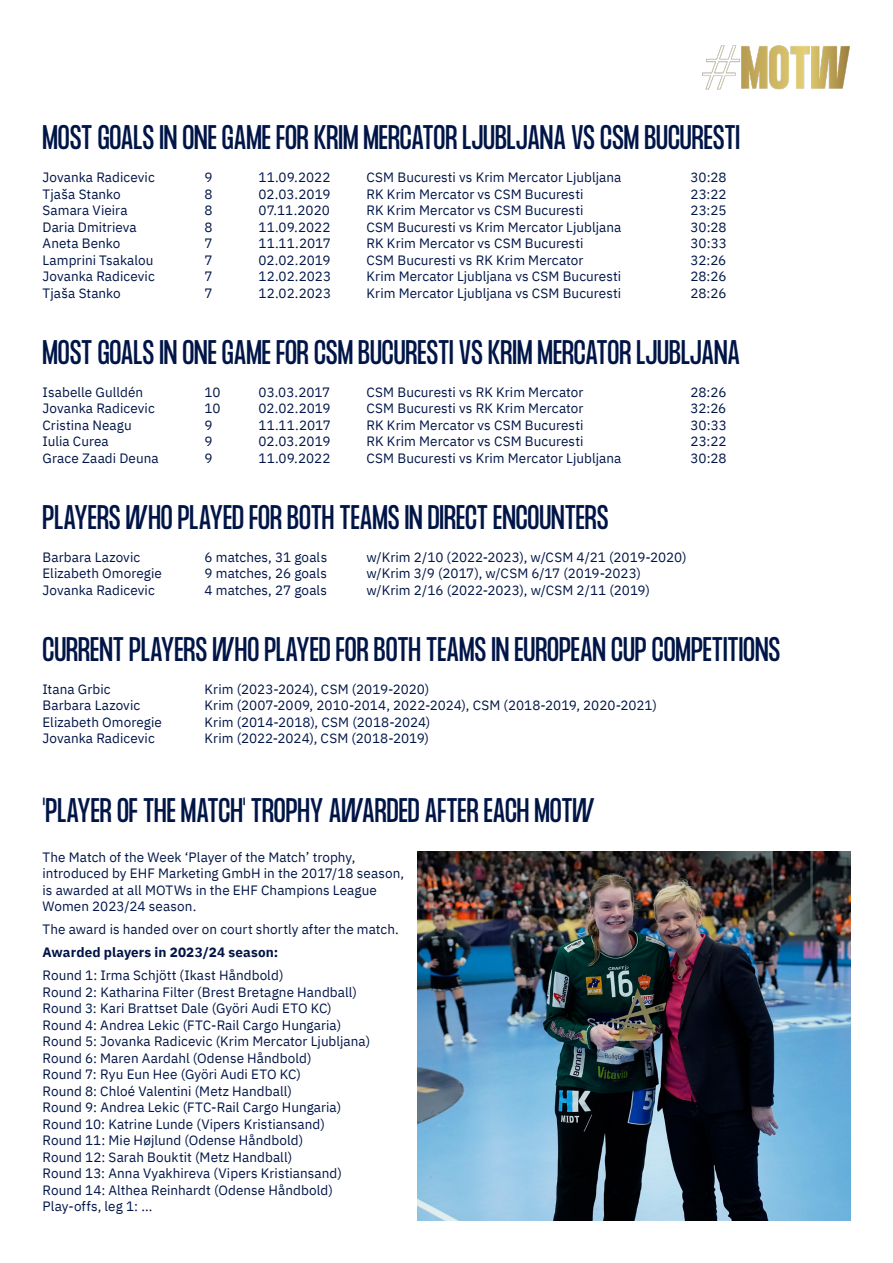
<style>
.page{position:relative;width:893px;height:1263px;background:#fff}
.page>*{position:absolute;margin:0;border:0;box-sizing:border-box;transform-origin:0 0}
.Body{font:30px "Formula Condensed";color:#001547}
.Body_Body{font:30px "Formula Condensed";letter-spacing:-.005em;color:#001547}
.Body-2{font:13.5px "IBM Plex Sans";letter-spacing:.005em;color:#001547}
.Body_Body-2{font:13.5px/16.5px "IBM Plex Sans";letter-spacing:.005em;color:#001547}
.Body_Body-3{font:700 13.5px "IBM Plex Sans";letter-spacing:.01em;color:#001547}
</style>
<div class="page">
<img style="left:702px;top:45px;width:148px;height:45px">
<img style="left:418px;top:851px;width:432px;height:369px">
<p class="Body" style="left:43px;top:119px;width:699px">MOST GOALS IN ONE GAME FOR KRIM MERCATOR LJUBLJANA VS CSM BUCURESTI</p>
<p class="Body-2" style="left:43px;top:167px;width:114px">Jovanka Radicevic</p>
<p class="Body-2" style="left:205px;top:167px;width:10px">9</p>
<p class="Body-2" style="left:259px;top:167px;width:73px">11.09.2022</p>
<p class="Body-2" style="left:367px;top:167px;width:256px">CSM Bucuresti vs Krim Mercator Ljubljana</p>
<p class="Body-2" style="left:691px;top:167px;width:38px">30:28</p>
<p class="Body-2" style="left:43px;top:183px;width:80px">Tjaša Stanko</p>
<p class="Body-2" style="left:205px;top:183px;width:10px">8</p>
<p class="Body-2" style="left:259px;top:183px;width:73px">02.03.2019</p>
<p class="Body-2" style="left:367px;top:183px;width:218px">RK Krim Mercator vs CSM Bucuresti</p>
<p class="Body-2" style="left:691px;top:183px;width:38px">23:22</p>
<p class="Body-2" style="left:43px;top:200px;width:87px">Samara Vieira</p>
<p class="Body-2" style="left:205px;top:200px;width:10px">8</p>
<p class="Body-2" style="left:259px;top:200px;width:73px">07.11.2020</p>
<p class="Body-2" style="left:367px;top:200px;width:218px">RK Krim Mercator vs CSM Bucuresti</p>
<p class="Body-2" style="left:691px;top:200px;width:38px">23:25</p>
<p class="Body-2" style="left:43px;top:216px;width:96px">Daria Dmitrieva</p>
<p class="Body-2" style="left:205px;top:216px;width:10px">8</p>
<p class="Body-2" style="left:259px;top:216px;width:73px">11.09.2022</p>
<p class="Body-2" style="left:367px;top:216px;width:256px">CSM Bucuresti vs Krim Mercator Ljubljana</p>
<p class="Body-2" style="left:691px;top:216px;width:38px">30:28</p>
<p class="Body-2" style="left:43px;top:233px;width:79px">Aneta Benko</p>
<p class="Body-2" style="left:205px;top:233px;width:10px">7</p>
<p class="Body-2" style="left:259px;top:233px;width:74px">11.11.2017</p>
<p class="Body-2" style="left:367px;top:233px;width:218px">RK Krim Mercator vs CSM Bucuresti</p>
<p class="Body-2" style="left:691px;top:233px;width:38px">30:33</p>
<p class="Body-2" style="left:43px;top:249px;width:113px">Lamprini Tsakalou</p>
<p class="Body-2" style="left:205px;top:249px;width:10px">7</p>
<p class="Body-2" style="left:259px;top:249px;width:74px">02.02.2019</p>
<p class="Body-2" style="left:367px;top:249px;width:218px">CSM Bucuresti vs RK Krim Mercator</p>
<p class="Body-2" style="left:691px;top:249px;width:37px">32:26</p>
<p class="Body-2" style="left:43px;top:266px;width:114px">Jovanka Radicevic</p>
<p class="Body-2" style="left:205px;top:266px;width:10px">7</p>
<p class="Body-2" style="left:259px;top:266px;width:74px">12.02.2023</p>
<p class="Body-2" style="left:367px;top:266px;width:256px">Krim Mercator Ljubljana vs CSM Bucuresti</p>
<p class="Body-2" style="left:691px;top:266px;width:37px">28:26</p>
<p class="Body-2" style="left:43px;top:282px;width:80px">Tjaša Stanko</p>
<p class="Body-2" style="left:205px;top:282px;width:10px">7</p>
<p class="Body-2" style="left:259px;top:282px;width:74px">12.02.2023</p>
<p class="Body-2" style="left:367px;top:282px;width:256px">Krim Mercator Ljubljana vs CSM Bucuresti</p>
<p class="Body-2" style="left:691px;top:282px;width:37px">28:26</p>
<p class="Body" style="left:43px;top:334px;width:699px">MOST GOALS IN ONE GAME FOR CSM BUCURESTI VS KRIM MERCATOR LJUBLJANA</p>
<p class="Body-2" style="left:43px;top:381px;width:102px">Isabelle Gulldén</p>
<p class="Body-2" style="left:205px;top:381px;width:18px">10</p>
<p class="Body-2" style="left:259px;top:381px;width:73px">03.03.2017</p>
<p class="Body-2" style="left:367px;top:381px;width:218px">CSM Bucuresti vs RK Krim Mercator</p>
<p class="Body-2" style="left:691px;top:381px;width:37px">28:26</p>
<p class="Body-2" style="left:43px;top:398px;width:114px">Jovanka Radicevic</p>
<p class="Body-2" style="left:205px;top:398px;width:18px">10</p>
<p class="Body-2" style="left:259px;top:398px;width:74px">02.02.2019</p>
<p class="Body-2" style="left:367px;top:398px;width:218px">CSM Bucuresti vs RK Krim Mercator</p>
<p class="Body-2" style="left:691px;top:398px;width:37px">32:26</p>
<p class="Body-2" style="left:43px;top:414px;width:91px">Cristina Neagu</p>
<p class="Body-2" style="left:205px;top:414px;width:10px">9</p>
<p class="Body-2" style="left:259px;top:414px;width:74px">11.11.2017</p>
<p class="Body-2" style="left:367px;top:414px;width:218px">RK Krim Mercator vs CSM Bucuresti</p>
<p class="Body-2" style="left:691px;top:414px;width:38px">30:33</p>
<p class="Body-2" style="left:43px;top:431px;width:68px">Iulia Curea</p>
<p class="Body-2" style="left:205px;top:431px;width:10px">9</p>
<p class="Body-2" style="left:259px;top:431px;width:73px">02.03.2019</p>
<p class="Body-2" style="left:367px;top:431px;width:218px">RK Krim Mercator vs CSM Bucuresti</p>
<p class="Body-2" style="left:691px;top:431px;width:38px">23:22</p>
<p class="Body-2" style="left:43px;top:447px;width:118px">Grace Zaadi Deuna</p>
<p class="Body-2" style="left:205px;top:447px;width:10px">9</p>
<p class="Body-2" style="left:259px;top:447px;width:73px">11.09.2022</p>
<p class="Body-2" style="left:367px;top:447px;width:256px">CSM Bucuresti vs Krim Mercator Ljubljana</p>
<p class="Body-2" style="left:691px;top:447px;width:38px">30:28</p>
<p class="Body" style="left:43px;top:499px;width:568px">PLAYERS WHO PLAYED FOR BOTH TEAMS IN DIRECT ENCOUNTERS</p>
<p class="Body-2" style="left:43px;top:546px;width:99px">Barbara Lazovic</p>
<p class="Body-2" style="left:205px;top:546px;width:124px">6 matches, 31 goals</p>
<p class="Body-2" style="left:367px;top:546px;width:322px">w/Krim 2/10 (2022-2023), w/CSM 4/21 (2019-2020)</p>
<p class="Body-2" style="left:43px;top:563px;width:121px">Elizabeth Omoregie</p>
<p class="Body-2" style="left:205px;top:563px;width:124px">9 matches, 26 goals</p>
<p class="Body-2" style="left:367px;top:563px;width:276px">w/Krim 3/9 (2017), w/CSM 6/17 (2019-2023)</p>
<p class="Body-2" style="left:43px;top:579px;width:114px">Jovanka Radicevic</p>
<p class="Body-2" style="left:205px;top:579px;width:124px">4 matches, 27 goals</p>
<p class="Body-2" style="left:367px;top:579px;width:285px">w/Krim 2/16 (2022-2023), w/CSM 2/11 (2019)</p>
<p class="Body" style="left:43px;top:631px;width:739px">CURRENT PLAYERS WHO PLAYED FOR BOTH TEAMS IN EUROPEAN CUP COMPETITIONS</p>
<p class="Body-2" style="left:43px;top:678px;width:70px">Itana Grbic</p>
<p class="Body-2" style="left:205px;top:678px;width:226px">Krim (2023-2024), CSM (2019-2020)</p>
<p class="Body-2" style="left:43px;top:695px;width:99px">Barbara Lazovic</p>
<p class="Body-2" style="left:205px;top:695px;width:454px">Krim (2007-2009, 2010-2014, 2022-2024), CSM (2018-2019, 2020-2021)</p>
<p class="Body-2" style="left:43px;top:711px;width:121px">Elizabeth Omoregie</p>
<p class="Body-2" style="left:205px;top:711px;width:227px">Krim (2014-2018), CSM (2018-2024)</p>
<p class="Body-2" style="left:43px;top:728px;width:114px">Jovanka Radicevic</p>
<p class="Body-2" style="left:205px;top:728px;width:226px">Krim (2022-2024), CSM (2018-2019)</p>
<p class="Body_Body" style="left:43px;top:792px;width:554px">'PLAYER OF THE MATCH' TROPHY AWARDED AFTER EACH MOTW</p>
<p class="Body_Body-2" style="left:43px;top:848px;width:363px">The Match of the Week ‘Player of the Match’ trophy, introduced by EHF Marketing GmbH in the 2017/18 season, is awarded at all MOTWs in the EHF Champions League Women 2023/24 season.</p>
<p class="Body_Body-2" style="left:43px;top:920px;width:358px">The award is handed over on court shortly after the match.</p>
<p class="Body_Body-3" style="left:43px;top:942px;width:237px">Awarded players in 2023/24 season:</p>
<p class="Body_Body-2" style="left:43px;top:966px;width:329px">Round 1: Irma Schjött (Ikast Håndbold)<br>Round 2: Katharina Filter (Brest Bretagne Handball)<br>Round 3: Kari Brattset Dale (Györi Audi ETO KC)<br>Round 4: Andrea Lekic (FTC-Rail Cargo Hungaria)<br>Round 5: Jovanka Radicevic (Krim Mercator Ljubljana)<br>Round 6: Maren Aardahl (Odense Håndbold)<br>Round 7: Ryu Eun Hee (Györi Audi ETO KC)<br>Round 8: Chloé Valentini (Metz Handball)<br>Round 9: Andrea Lekic (FTC-Rail Cargo Hungaria)<br>Round 10: Katrine Lunde (Vipers Kristiansand)<br>Round 11: Mie Højlund (Odense Håndbold)<br>Round 12: Sarah Bouktit (Metz Handball)<br>Round 13: Anna Vyakhireva (Vipers Kristiansand)<br>Round 14: Althea Reinhardt (Odense Håndbold)<br>Play-offs, leg 1: ...</p>
</div>
